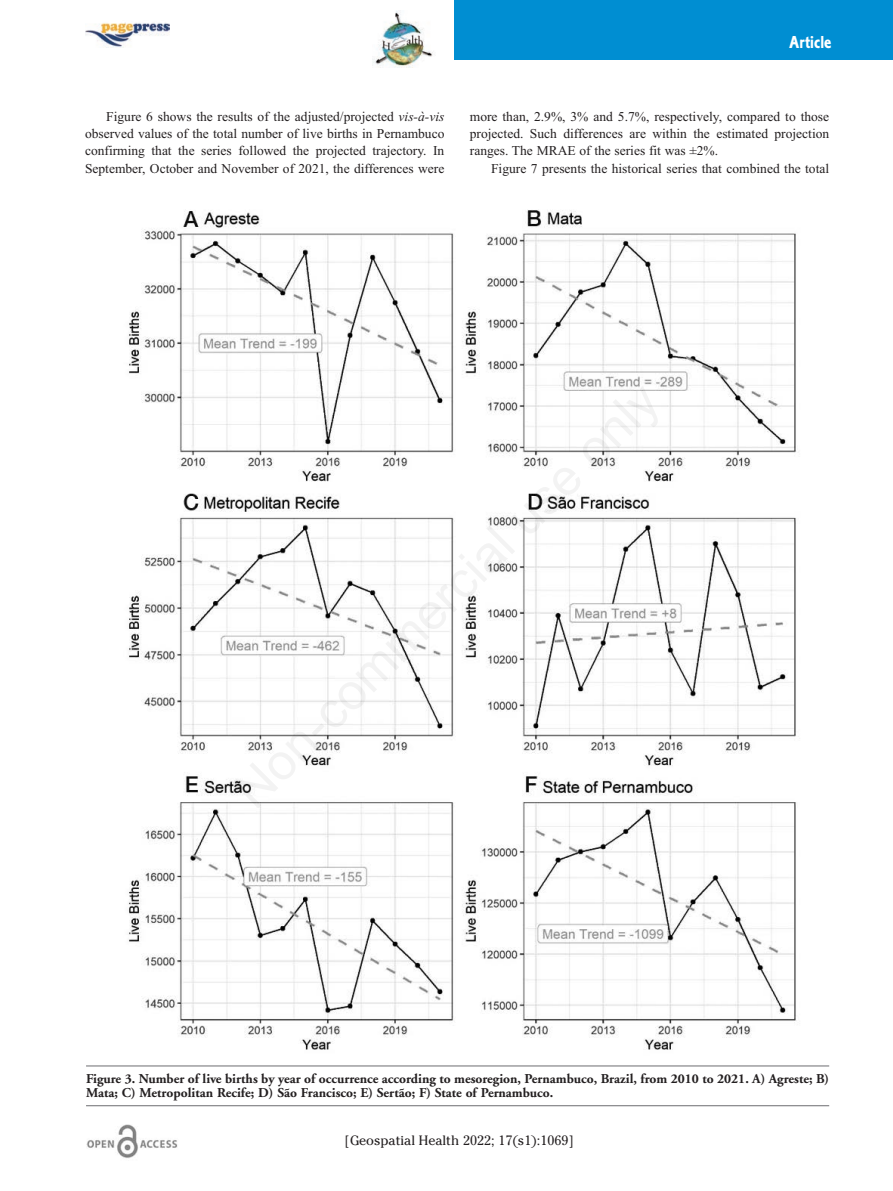
<style>
.page{position:relative;width:893px;height:1191px;background:#fff}
.page>*{position:absolute;margin:0;border:0;box-sizing:border-box;transform-origin:0 0}
.t1{font:18px "Corinthian Bold Condensed Plain";color:#fff}
.t2{font:13.5px/17.1px "Times New Roman";color:#231f20;text-align:justify}
.t3{font:700 13.5px/13.5px "Adobe Garamond";color:#231f20}
.t4{font:13.5px "Cheltenham";color:#231f20}
.s1{font-style:italic}
</style>
<div class="page">
<div style="left:454px;top:0;width:439px;height:60px;background:#008ed2"></div>
<img style="left:373px;top:11px;width:60px;height:57px">
<img style="left:86px;top:1124px;width:92px;height:35px">
<img style="left:85px;top:22px;width:84px;height:25px">
<hr style="left:86px;top:1065px;width:743px;height:1px;background:#6c6d70">
<hr style="left:86px;top:1105px;width:743px;height:1px;background:#6c6d70">
<img style="left:129px;top:210px;width:668px;height:840px">
<h1 class="t1" style="left:789px;top:36px;width:44px">Article</h1>
<p class="t2" style="left:85px;top:108px;width:361px;text-indent:21px">Figure 6 shows the results of the adjusted/projected <span class="s1">vis-à-vis </span>observed values of the total number of live births in Pernambuco confirming that the series followed the projected trajectory. In September, October and November of 2021, the differences were</p>
<p class="t2" style="left:470px;top:108px;width:361px">more than, 2.9%, 3% and 5.7%, respectively, compared to those projected. Such differences are within the estimated projection ranges. The MRAE of the series fit was ±2%.</p>
<p class="t2" style="left:491px;top:159px;width:340px">Figure 7 presents the historical series that combined the total</p>
<p class="t3" style="left:86px;top:1073px;width:745px">Figure 3. Number of live births by year of occurrence according to mesoregion, Pernambuco, Brazil, from 2010 to 2021. A) Agreste; B)<br>Mata; C) Metropolitan Recife; D) São Francisco; E) Sertão; F) State of Pernambuco.</p>
<p class="t4" style="left:345px;top:1132px;width:231px">[Geospatial Health 2022; 17(s1):1069]</p>
</div>
